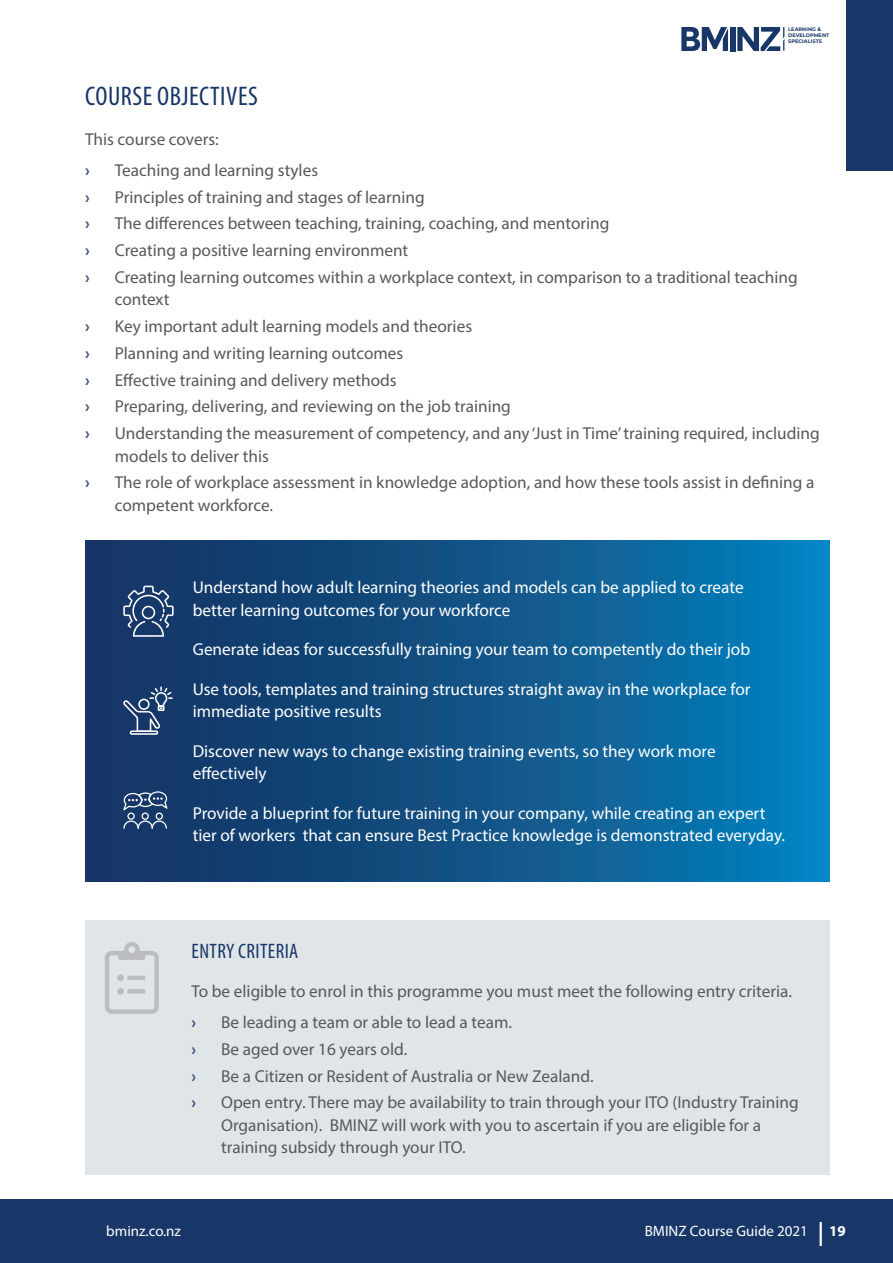
<style>
.page{position:relative;width:893px;height:1263px;background:#fff}
.page>*{position:absolute;margin:0;border:0;box-sizing:border-box;transform-origin:0 0}
.heading_2{font:condensed 27px "Myriad Pro";letter-spacing:.02em;color:#183667}
.heading_3{font:condensed 21px "Myriad Pro";letter-spacing:.02em;color:#183667}
.body_text_before_bul{font:17.25px/22.5px "Myriad Pro";color:#57585a}
.body_text_white{font:17.25px/22.5px "Myriad Pro";color:#fff}
.t1{font:700 17.25px "Myriad Pro";color:#404f7b}
.t2{font:15px "Myriad Pro";color:#fff}
.t3{font:700 15px "Myriad Pro";color:#fff}
.t4{font:700 5.1px/6px "Montserrat";color:#183667}
</style>
<div class="page">
<div style="left:846px;top:0;width:47px;height:170px;background:#183667"></div>
<div style="left:85px;top:540px;width:744px;height:341px;background:linear-gradient(to right,#182c5a,#067ebb)"></div>
<svg style="left:123px;top:586px;width:51px;height:51px"></svg>
<svg style="left:130px;top:730px;width:28px;height:5px"></svg>
<svg style="left:123px;top:686px;width:50px;height:47px"></svg>
<svg style="left:123px;top:791px;width:45px;height:38px"></svg>
<div style="left:85px;top:920px;width:744px;height:255px;background:#e0e6e8"></div>
<svg style="left:105px;top:942px;width:54px;height:72px"></svg>
<div style="left:0;top:1199px;width:893px;height:64px;background:#183667"></div>
<div style="left:730px;top:27px;width:5px;height:24px;background:#183667"></div>
<svg style="left:737px;top:27px;width:47px;height:24px"></svg>
<svg style="left:681px;top:27px;width:47px;height:24px"></svg>
<hr style="left:820px;top:1222px;width:2px;height:24px;background:#fff">
<p class="t4" style="left:788px;top:26px;width:42px">LEARNING &amp;<br>DEVELOPMENT<br>SPECIALISTS</p>
<p class="heading_2" style="left:85px;top:80px;width:174px">COURSE OBJECTIVES</p>
<p class="body_text_before_bul" style="left:85px;top:127px;width:135px">This course covers:</p>
<p class="t1" style="left:85px;top:159px;width:6px">›</p>
<p class="body_text_before_bul" style="left:115px;top:158px;width:205px">Teaching and learning styles</p>
<p class="t1" style="left:85px;top:185px;width:6px">›</p>
<p class="body_text_before_bul" style="left:115px;top:185px;width:311px">Principles of training and stages of learning</p>
<p class="t1" style="left:85px;top:212px;width:6px">›</p>
<p class="body_text_before_bul" style="left:115px;top:212px;width:496px">The differences between teaching, training, coaching, and mentoring</p>
<p class="t1" style="left:85px;top:239px;width:6px">›</p>
<p class="body_text_before_bul" style="left:115px;top:239px;width:295px">Creating a positive learning environment</p>
<p class="t1" style="left:85px;top:266px;width:6px">›</p>
<p class="body_text_before_bul" style="left:115px;top:266px;width:684px">Creating learning outcomes within a workplace context, in comparison to a traditional teaching context</p>
<p class="t1" style="left:85px;top:315px;width:6px">›</p>
<p class="body_text_before_bul" style="left:115px;top:315px;width:359px">Key important adult learning models and theories</p>
<p class="t1" style="left:85px;top:342px;width:6px">›</p>
<p class="body_text_before_bul" style="left:115px;top:342px;width:290px">Planning and writing learning outcomes</p>
<p class="t1" style="left:85px;top:369px;width:6px">›</p>
<p class="body_text_before_bul" style="left:115px;top:368px;width:283px">Effective training and delivery methods</p>
<p class="t1" style="left:85px;top:395px;width:6px">›</p>
<p class="body_text_before_bul" style="left:115px;top:395px;width:398px">Preparing, delivering, and reviewing on the job training</p>
<p class="t1" style="left:85px;top:422px;width:6px">›</p>
<p class="body_text_before_bul" style="left:115px;top:422px;width:706px">Understanding the measurement of competency, and any ‘Just in Time’ training required, including models to deliver this</p>
<p class="t1" style="left:85px;top:471px;width:6px">›</p>
<p class="body_text_before_bul" style="left:115px;top:471px;width:701px">The role of workplace assessment in knowledge adoption, and how these tools assist in defining a competent workforce.</p>
<p class="body_text_white" style="left:193px;top:576px;width:552px">Understand how adult learning theories and models can be applied to create better learning outcomes for your workforce</p>
<p class="body_text_white" style="left:193px;top:638px;width:559px">Generate ideas for successfully training your team to competently do their job</p>
<p class="body_text_white" style="left:193px;top:677px;width:559px">Use tools, templates and training structures straight away in the workplace for immediate positive results</p>
<p class="body_text_white" style="left:193px;top:739px;width:524px">Discover new ways to change existing training events, so they work more effectively</p>
<p class="body_text_white" style="left:193px;top:801px;width:594px">Provide a blueprint for future training in your company, while creating an expert tier of workers that can ensure Best Practice knowledge is demonstrated everyday.</p>
<p class="heading_3" style="left:192px;top:938px;width:108px">ENTRY CRITERIA</p>
<p class="body_text_before_bul" style="left:191px;top:980px;width:602px">To be eligible to enrol in this programme you must meet the following entry criteria.</p>
<p class="t1" style="left:191px;top:1011px;width:6px">›</p>
<p class="body_text_before_bul" style="left:221px;top:1011px;width:292px">Be leading a team or able to lead a team.</p>
<p class="t1" style="left:191px;top:1038px;width:6px">›</p>
<p class="body_text_before_bul" style="left:221px;top:1037px;width:188px">Be aged over 16 years old.</p>
<p class="t1" style="left:191px;top:1064px;width:6px">›</p>
<p class="body_text_before_bul" style="left:221px;top:1064px;width:374px">Be a Citizen or Resident of Australia or New Zealand.</p>
<p class="t1" style="left:191px;top:1091px;width:6px">›</p>
<p class="body_text_before_bul" style="left:221px;top:1091px;width:579px">Open entry. There may be availability to train through your ITO (Industry Training<br>Organisation). BMINZ will work with you to ascertain if you are eligible for a training subsidy through your ITO.</p>
<p class="t2" style="left:106px;top:1222px;width:76px">bminz.co.nz</p>
<p class="t2" style="left:645px;top:1222px;width:165px">BMINZ Course Guide 2021</p>
<p class="t3" style="left:829px;top:1221px;width:18px">19</p>
</div>
